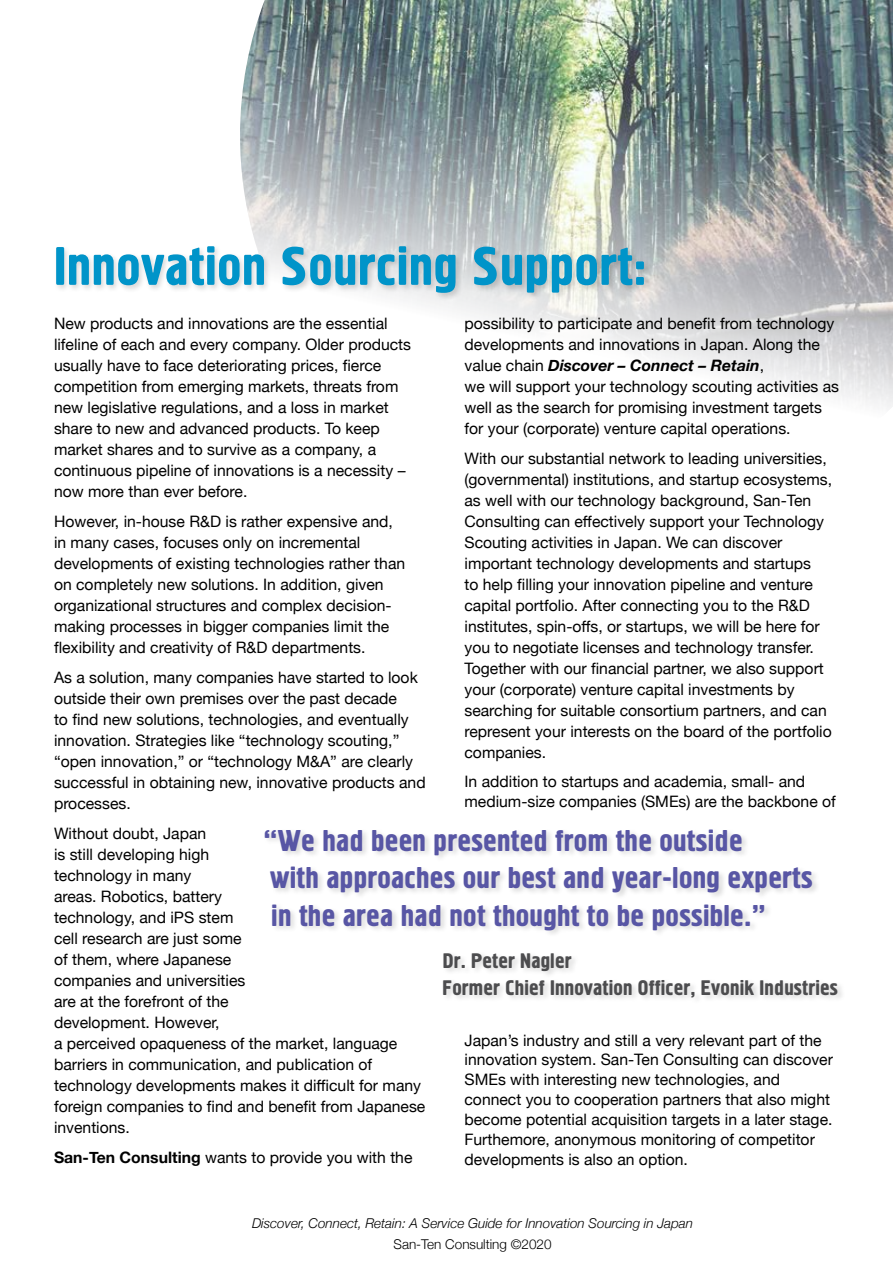
<style>
.page{position:relative;width:893px;height:1263px;background:#fff}
.page>*{position:absolute;margin:0;border:0;box-sizing:border-box;transform-origin:0 0}
.t1{font:54px "Hermes C";letter-spacing:.01em;color:#0094c9}
.t2{font:30px/37.5px "Hermes C";letter-spacing:.01em;color:#5856a5}
.t3{font:21px/27px "Hermes C";letter-spacing:.01em;color:#4d4d4f}
.t4{font:15.75px/21px "Helvetica Neue";color:#000}
.t5{font:italic 300 13.5px "Helvetica Neue";color:#000}
.t6{font:300 13.5px "Helvetica Neue";color:#000}
.s1{font-weight:700;font-style:italic}
.s2{font-weight:700}
</style>
<div class="page">
<img style="left:240px;top:0;width:653px;height:408px">
<div style="left:54px;top:244px;width:598px;height:57px;background:#000;opacity:.15"></div>
<div style="left:263px;top:828px;width:582px;height:177px;background:#000;opacity:.15"></div>
<h1 class="t1" style="left:54px;top:236px;width:594px">Innovation Sourcing Support:</h1>
<p class="t4" style="left:464px;top:314px;width:376px">possibility to participate and benefit from technology developments and innovations in Japan. Along the value chain <span class="s1">Discover – Connect – Retain</span>,<br>we will support your technology scouting activities as well as the search for promising investment targets for your (corporate) venture capital operations.</p>
<p class="t4" style="left:464px;top:449px;width:369px">With our substantial network to leading universities, (governmental) institutions, and startup ecosystems, as well with our technology background, San-Ten Consulting can effectively support your Technology Scouting activities in Japan. We can discover important technology developments and startups<br>to help filling your innovation pipeline and venture capital portfolio. After connecting you to the R&amp;D institutes, spin-offs, or startups, we will be here for you to negotiate licenses and technology transfer.<br>Together with our financial partner, we also support your (corporate) venture capital investments by searching for suitable consortium partners, and can represent your interests on the board of the portfolio companies.</p>
<p class="t4" style="left:464px;top:772px;width:373px;line-height:20px">In addition to startups and academia, small- and medium-size companies (SMEs) are the backbone of</p>
<p class="t4" style="left:54px;top:314px;width:359px">New products and innovations are the essential lifeline of each and every company. Older products usually have to face deteriorating prices, fierce competition from emerging markets, threats from new legislative regulations, and a loss in market share to new and advanced products. To keep market shares and to survive as a company, a continuous pipeline of innovations is a necessity – now more than ever before.</p>
<p class="t4" style="left:54px;top:512px;width:353px">However, in-house R&amp;D is rather expensive and, in many cases, focuses only on incremental developments of existing technologies rather than on completely new solutions. In addition, given organizational structures and complex decision&shy;making processes in bigger companies limit the flexibility and creativity of R&amp;D departments.</p>
<p class="t4" style="left:54px;top:668px;width:373px">As a solution, many companies have started to look outside their own premises over the past decade<br>to find new solutions, technologies, and eventually innovation. Strategies like “technology scouting,” “open innovation,” or “technology M&amp;A” are clearly successful in obtaining new, innovative products and processes.</p>
<p class="t4" style="left:54px;top:824px;width:373px">Without doubt, Japan<br>is still developing high<br>technology in many<br>areas. Robotics, battery<br>technology, and iPS stem<br>cell research are just some<br>of them, where Japanese<br>companies and universities<br>are at the forefront of the<br>development. However,<br>a perceived opaqueness of the market, language barriers in communication, and publication of technology developments makes it difficult for many foreign companies to find and benefit from Japanese inventions.</p>
<p class="t4" style="left:54px;top:1148px;width:360px"><span class="s2">San-Ten Consulting</span> wants to provide you with the</p>
<h2 class="t2" style="left:264px;top:822px;width:551px">“We had been presented from the outside<br>with approaches our best and year-long experts in the area had not thought to be possible.”</h2>
<h3 class="t3" style="left:443px;top:948px;width:397px">Dr. Peter Nagler<br>Former Chief Innovation Officer, Evonik Industries</h3>
<p class="t4" style="left:464px;top:1031px;width:370px;line-height:20px">Japan’s industry and still a very relevant part of the innovation system. San-Ten Consulting can discover SMEs with interesting new technologies, and connect you to cooperation partners that also might become potential acquisition targets in a later stage.<br>Furthemore, anonymous monitoring of competitor developments is also an option.</p>
<p class="t5" style="left:252px;top:1212px;width:443px">Discover, Connect, Retain: A Service Guide for Innovation Sourcing in Japan</p>
<p class="t6" style="left:394px;top:1233px;width:160px">San-Ten Consulting ©2020</p>
</div>
